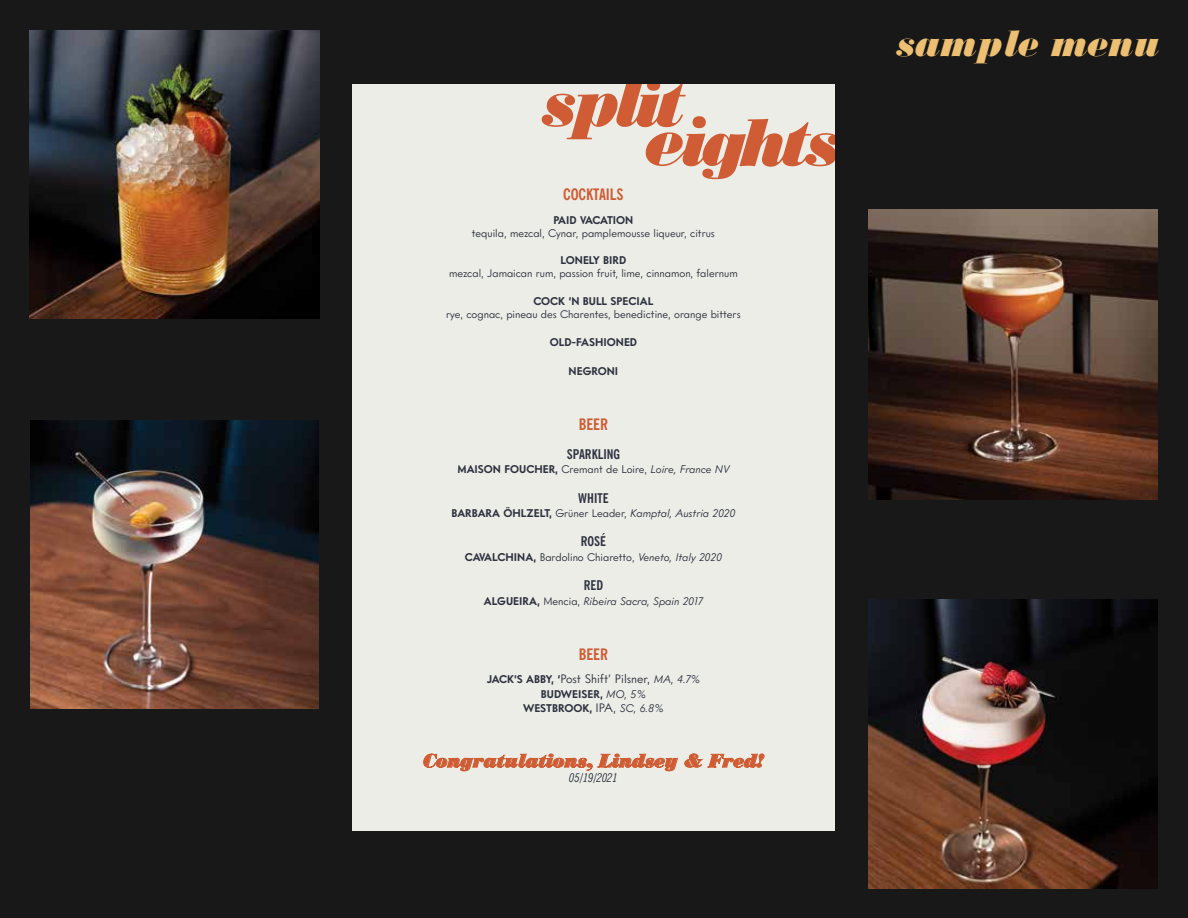
<style>
.page{position:relative;width:1188px;height:918px;background:#181818}
.page>*{position:absolute;margin:0;border:0;box-sizing:border-box;transform-origin:0 0}
.t1{font:italic 800 36px "M Bodoni";color:#ecbf72}
.t2{font:italic 800 18.3px "M Bodoni";color:#cf5c34}
.t3{font:700 condensed 15.9px "News Gothic BT";color:#cf5c34}
.t4{font:700 condensed 13.35px "News Gothic BT";color:#2d333f}
.t5{font:12.15px "Intervogue Soft";color:#2d333f}
.t6{font:italic condensed 12.15px "News Gothic BT";color:#2d333f}
.t7{font:10.95px "Intervogue Soft";color:#2d333f}
.t8{font:700 10.95px/14.7px "Intervogue Soft";color:#2d333f;text-align:center}
.t9{font:italic 10.95px "Intervogue Soft";color:#2d333f}
.s1{font-weight:700}
.s2{font-style:italic}
.s3{font-weight:700;font-style:normal}
.s4{font-style:normal}
.s5{font-weight:700;font-size:10.95px}
.s6{font-style:italic;font-size:10.95px}
.s7{font-weight:400;font-style:italic}
.s8{font-weight:400;font-size:12.15px}
</style>
<div class="page">
<div style="left:352px;top:85px;width:483px;height:746px;background:#edede8"></div>
<svg style="left:542px;top:85px;width:293px;height:94px"></svg>
<svg style="left:423px;top:754px;width:255px;height:17px"></svg>
<svg style="left:684px;top:754px;width:18px;height:14px"></svg>
<svg style="left:708px;top:754px;width:56px;height:14px"></svg>
<img style="left:30px;top:30px;width:289px;height:288px">
<img style="left:30px;top:420px;width:289px;height:289px">
<img style="left:868px;top:210px;width:290px;height:289px">
<img style="left:869px;top:600px;width:288px;height:288px">
<h3 class="t3" style="left:563px;top:185px;width:62px">COCKTAILS</h3>
<p class="t8" style="left:553px;top:212px;width:81px">PAID VACATION</p>
<p class="t7" style="left:472px;top:226px;width:245px">tequila, mezcal, Cynar, pamplemousse liqueur, citrus</p>
<p class="t8" style="left:561px;top:253px;width:67px">LONELY BIRD</p>
<p class="t7" style="left:449px;top:267px;width:290px">mezcal, Jamaican rum, passion fruit, lime, cinnamon, falernum</p>
<p class="t8" style="left:533px;top:294px;width:122px">COCK ‘N BULL SPECIAL</p>
<p class="t7" style="left:446px;top:308px;width:296px">rye, cognac, pineau des Charentes, benedictine, orange bitters</p>
<p class="t8" style="left:550px;top:335px;width:89px">OLD-FASHIONED</p>
<p class="t8" style="left:569px;top:363px;width:51px">NEGRONI</p>
<h3 class="t3" style="left:579px;top:414px;width:31px">BEER</h3>
<p class="t4" style="left:567px;top:446px;width:55px">SPARKLING</p>
<p class="t7" style="left:457px;top:463px;width:273px"><span class="s1">MAISON FOUCHER,</span> Cremant de Loire, <span class="s2">Loire, France NV</span></p>
<p class="t4" style="left:578px;top:490px;width:32px">WHITE</p>
<p class="t9" style="left:452px;top:507px;width:285px"><span class="s3">BARBARA ÖHLZELT,</span> <span class="s4">Grüner Leader,</span> Kamptal, Austria 2020</p>
<p class="t4" style="left:581px;top:533px;width:27px">ROSÉ</p>
<p class="t7" style="left:465px;top:550px;width:258px"><span class="s1">CAVALCHINA,</span> Bardolino Chiaretto, <span class="s2">Veneto, Italy 2020</span></p>
<p class="t4" style="left:584px;top:577px;width:21px">RED</p>
<p class="t9" style="left:484px;top:594px;width:221px"><span class="s3">ALGUEIRA,</span> <span class="s4">Mencia,</span> Ribeira Sacra, Spain 2017</p>
<h3 class="t3" style="left:579px;top:644px;width:31px">BEER</h3>
<p class="t5" style="left:487px;top:671px;width:215px"><span class="s5">JACK’S ABBY, ‘</span>Post Shift’ Pilsner, <span class="s6">MA, 4.7%</span></p>
<p class="t8" style="left:523px;top:686px;width:142px">BUDWEISER, <span class="s7">MO, 5%<br></span>WESTBROOK, <span class="s8">IPA,</span> <span class="s7">SC, 6.8%</span></p>
<h2 class="t2" style="left:423px;top:748px;width:343px">Congratulations, Lindsey &amp; Fred!</h2>
<p class="t6" style="left:569px;top:770px;width:50px">05/19/2021</p>
<h1 class="t1" style="left:896px;top:19px;width:264px">sample menu</h1>
</div>
